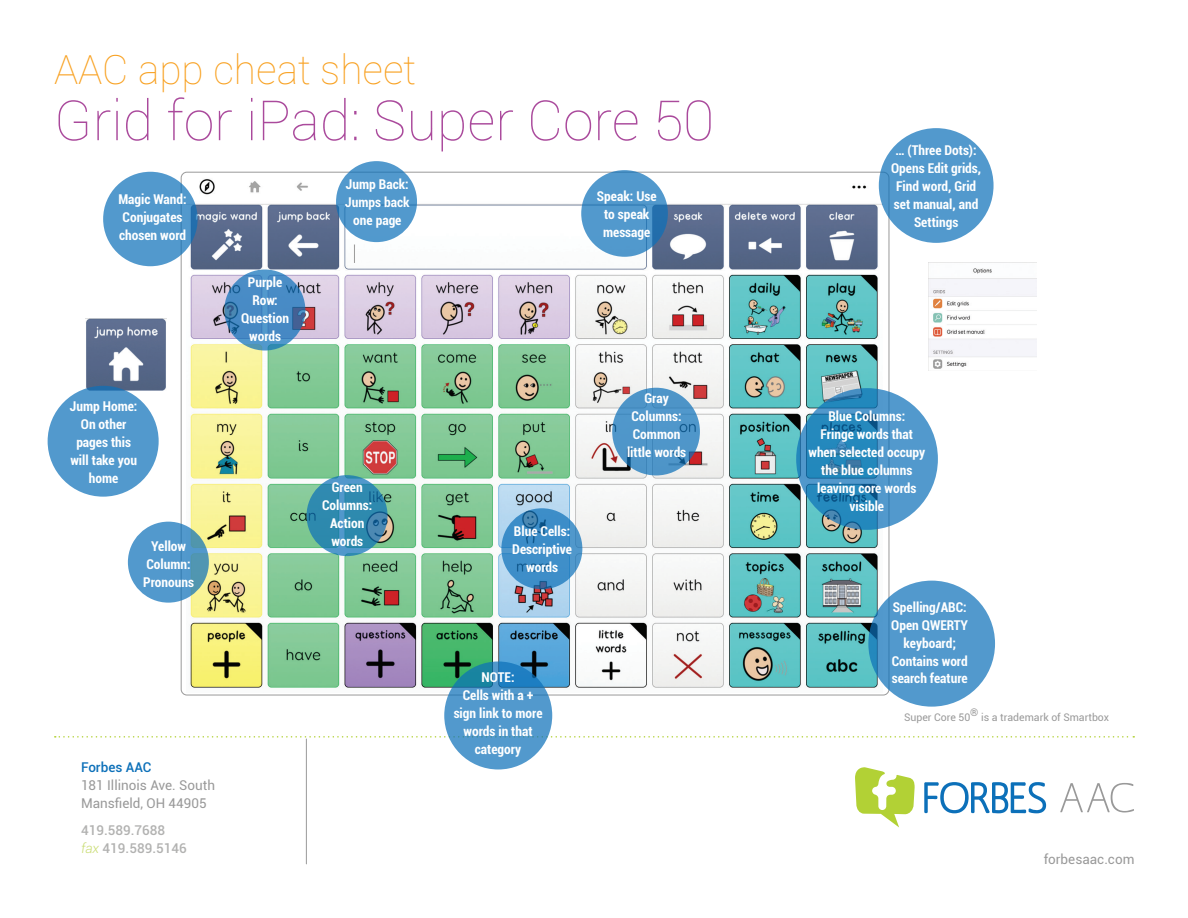
<style>
.page{position:relative;width:1188px;height:918px;background:#fff}
.page>*{position:absolute;margin:0;border:0;box-sizing:border-box;transform-origin:0 0}
.t1{font:100 55.5px "Roboto";color:#aa4a9c}
.t2{font:100 40.5px "Roboto";color:#f8a01f}
.t3{font:700 condensed 13.5px/18px "Roboto";color:#fff;text-align:center}
.t4{font:13.5px/18px "Roboto";color:#999}
.t5{font:500 13.5px/18px "Roboto";color:#b2b2b1}
.t6{font:500 13.5px "Roboto";color:#0c70b9}
.t7{font:10.5px "Roboto";color:#999}
.s1{font-weight:300;font-style:italic;color:#c8dc71}
</style>
<div class="page">
<svg style="left:924px;top:782px;width:122px;height:31px"></svg>
<svg style="left:1060px;top:783px;width:74px;height:30px"></svg>
<svg style="left:855px;top:767px;width:60px;height:61px"></svg>
<svg style="left:55px;top:736px;width:1079px;height:2px"></svg>
<hr style="left:306px;top:739px;width:1px;height:125px;background:#999">
<img style="left:187px;top:174px;width:696px;height:518px">
<div style="left:103px;top:172px;width:95px;height:94px;background:#5299cd;border-radius:50%"></div>
<svg style="left:581px;top:170px;width:87px;height:87px;background:#4e95c9"></svg>
<div style="left:868px;top:581px;width:127px;height:126px;background:#5299cd;border-radius:50%"></div>
<svg style="left:444px;top:662px;width:108px;height:108px;background:#4a95c7"></svg>
<svg style="left:128px;top:522px;width:81px;height:81px;background:#5298c8"></svg>
<svg style="left:224px;top:270px;width:81px;height:81px;background:#4788c0"></svg>
<svg style="left:307px;top:475px;width:81px;height:81px;background:#348ab1"></svg>
<svg style="left:501px;top:508px;width:81px;height:81px;background:#3d8bc3"></svg>
<svg style="left:612px;top:388px;width:88px;height:87px;background:#4c93c6"></svg>
<svg style="left:336px;top:161px;width:81px;height:81px;background:#5198cc"></svg>
<div style="left:879px;top:128px;width:115px;height:115px;background:#5299cd;border-radius:50%"></div>
<svg style="left:796px;top:388px;width:142px;height:142px;background:#3a8cbf"></svg>
<img style="left:85px;top:319px;width:81px;height:72px">
<div style="left:48px;top:386px;width:111px;height:111px;background:#5299cd;border-radius:50%"></div>
<img style="left:928px;top:262px;width:108px;height:108px">
<h2 class="t2" style="left:54px;top:42px;width:364px">AAC app cheat sheet</h2>
<h1 class="t1" style="left:54px;top:82px;width:661px">Grid for iPad: Super Core 50</h1>
<p class="t3" style="left:345px;top:175px;width:66px">Jump Back:<br>Jumps back one page</p>
<p class="t3" style="left:118px;top:190px;width:70px;text-align:left">Magic Wand:<br>Conjugates chosen word</p>
<p class="t3" style="left:597px;top:187px;width:61px">Speak: Use to speak message</p>
<p class="t3" style="left:70px;top:397px;width:69px">Jump Home:<br>On other pages this will take you home</p>
<p class="t3" style="left:143px;top:537px;width:52px">Yellow<br>Column:<br>Pronouns</p>
<p class="t3" style="left:241px;top:272px;width:49px">Purple<br>Row:<br>Question words</p>
<p class="t3" style="left:322px;top:478px;width:52px">Green<br>Columns:<br>Action words</p>
<p class="t3" style="left:512px;top:522px;width:61px">Blue Cells:<br>Descriptive words</p>
<p class="t3" style="left:627px;top:389px;width:61px">Gray<br>Columns:<br>Common little words</p>
<p class="t3" style="left:891px;top:141px;width:91px">… (Three Dots):<br>Opens Edit grids,<br>Find word, Grid set manual, and<br>Settings</p>
<p class="t3" style="left:808px;top:406px;width:118px">Blue Columns:<br>Fringe words that when selected occupy the blue columns leaving core words visible</p>
<p class="t3" style="left:891px;top:597px;width:78px">Spelling/ABC:<br>Open QWERTY keyboard;<br>Contains word</p>
<p class="t6" style="left:81px;top:758px;width:72px">Forbes AAC</p>
<p class="t4" style="left:81px;top:776px;width:136px">181 Illinois Ave. South<br>Mansfield, OH 44905</p>
<p class="t5" style="left:81px;top:821px;width:107px">419.589.7688 <span class="s1">fax</span> 419.589.5146</p>
<p class="t3" style="left:482px;top:668px;width:35px">NOTE:</p>
<p class="t3" style="left:892px;top:669px;width:77px">search feature</p>
<p class="t3" style="left:454px;top:686px;width:90px">Cells with a + sign link to more words in that category</p>
<p class="t7" style="left:904px;top:710px;width:207px">Super Core 50® is a trademark of Smartbox</p>
<p class="t4" style="left:1044px;top:849px;width:92px">forbesaac.com</p>
</div>
